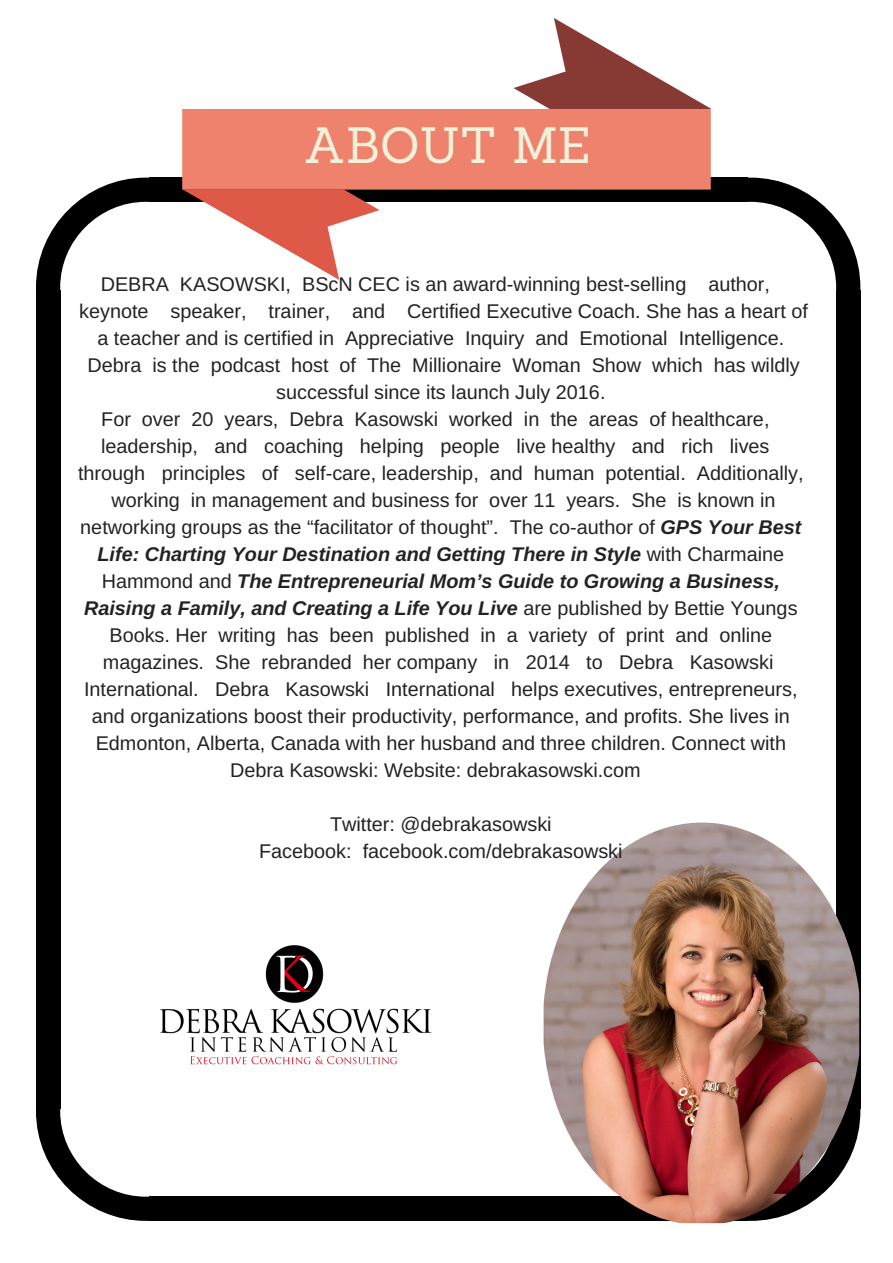
<style>
.page{position:relative;width:893px;height:1263px;background:#fff}
.page>*{position:absolute;margin:0;border:0;box-sizing:border-box;transform-origin:0 0}
.t1{font:49.8px "Sanchez";color:#f1f1d9}
.t2{font:19.8px/27px "Arimo";color:#222;text-align:center}
.t3{font:italic 700 19.8px "Arimo";color:#222}
.s1{font-weight:700;font-style:italic}
.s2{font-weight:400;font-style:normal}
</style>
<div class="page">
<svg style="left:36px;top:178px;width:113px;height:117px"></svg>
<svg style="left:747px;top:178px;width:113px;height:113px"></svg>
<div style="left:149px;top:178px;width:598px;height:24px;background:#000"></div>
<div style="left:36px;top:291px;width:24px;height:818px;background:#000"></div>
<div style="left:149px;top:1197px;width:598px;height:24px;background:#000"></div>
<svg style="left:36px;top:1103px;width:118px;height:118px"></svg>
<div style="left:836px;top:291px;width:24px;height:818px;background:#000"></div>
<img style="left:543px;top:822px;width:316px;height:401px">
<svg style="left:182px;top:18px;width:528px;height:262px"></svg>
<img style="left:159px;top:945px;width:273px;height:120px">
<h1 class="t1" style="left:304px;top:113px;width:288px">ABOUT ME</h1>
<p class="t2" style="left:101px;top:271px;width:670px">DEBRA KASOWSKI, BScN CEC is an award-winning best-selling author,</p>
<p class="t2" style="left:79px;top:298px;width:730px">keynote speaker, trainer, and Certified Executive Coach. She has a heart of</p>
<p class="t2" style="left:97px;top:325px;width:688px">a teacher and is certified in Appreciative Inquiry and Emotional Intelligence.</p>
<p class="t2" style="left:87px;top:352px;width:713px">Debra is the podcast host of The Millionaire Woman Show which has wildly</p>
<p class="t2" style="left:276px;top:379px;width:331px">successful since its launch July 2016.</p>
<p class="t2" style="left:101px;top:406px;width:669px">For over 20 years, Debra Kasowski worked in the areas of healthcare,</p>
<p class="t2" style="left:101px;top:433px;width:669px">leadership, and coaching helping people live healthy and rich lives</p>
<p class="t2" style="left:78px;top:460px;width:727px">through principles of self-care, leadership, and human potential. Additionally,</p>
<p class="t2" style="left:112px;top:487px;width:665px">working in management and business for over 11 years. She is known in</p>
<p class="t2" style="left:80px;top:514px;width:722px">networking groups as the “facilitator of thought”. The co-author of <span class="s1">GPS Your Best</span></p>
<p class="t3" style="left:97px;top:543px;width:688px">Life: Charting Your Destination and Getting There in Style <span class="s2">with Charmaine</span></p>
<p class="t3" style="left:102px;top:570px;width:679px"><span class="s2">Hammond and</span> The Entrepreneurial Mom’s Guide to Growing a Business,</p>
<p class="t3" style="left:84px;top:597px;width:715px">Raising a Family, and Creating a Life You Live <span class="s2">are published by Bettie Youngs</span></p>
<p class="t2" style="left:109px;top:621px;width:664px">Books. Her writing has been published in a variety of print and online</p>
<p class="t2" style="left:103px;top:648px;width:672px">magazines. She rebranded her company in 2014 to Debra Kasowski</p>
<p class="t2" style="left:84px;top:675px;width:715px">International. Debra Kasowski International helps executives, entrepreneurs,</p>
<p class="t2" style="left:92px;top:702px;width:699px">and organizations boost their productivity, performance, and profits. She lives in</p>
<p class="t2" style="left:96px;top:729px;width:692px">Edmonton, Alberta, Canada with her husband and three children. Connect with</p>
<p class="t2" style="left:230px;top:756px;width:412px">Debra Kasowski: Website: debrakasowski.com</p>
<p class="t2" style="left:259px;top:810px;width:365px">Twitter: @debrakasowski<br>Facebook: facebook.com/debrakasowski</p>
</div>
